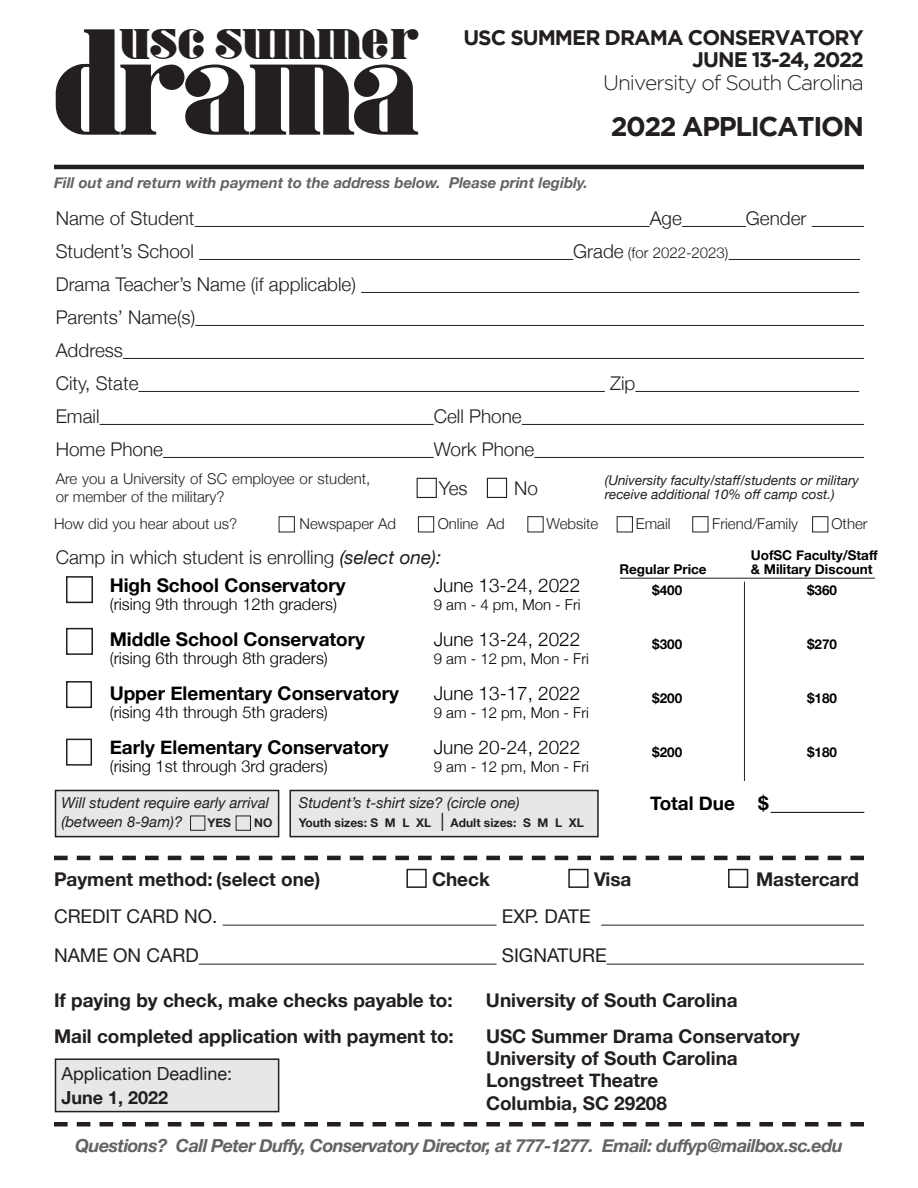
<style>
.page{position:relative;width:918px;height:1188px;background:#fff}
.page>*{position:absolute;margin:0;border:0;box-sizing:border-box;transform-origin:0 0}
.t1{font:900 39.9px "Kate";color:#231f20}
.t2{font:700 27px "Gotham";letter-spacing:-.05em;color:#231f20}
.t3{font:700 21px "Gotham";letter-spacing:-.045em;color:#231f20}
.t4{font:300 21px "Gotham";letter-spacing:-.05em;color:#231f20}
.t5{font:700 18.9px "Helvetica Neue";color:#231f20}
.t6{font:300 18.9px "Helvetica Neue";color:#231f20}
.t7{font:700 18.9px "Helvetica Neue";color:#000}
.t8{font:300 18.9px "Helvetica Neue";color:#000}
.t9{font:18.9px "Helvetica Neue";color:#231f20}
.t10{font:italic 700 18px "Helvetica Neue";letter-spacing:-.03em;color:#636366}
.t11{font:18px "Helvetica Neue";color:#231f20}
.t12{font:700 18px "Helvetica Neue";color:#231f20}
.t13{font:300 16.5px "Helvetica Neue";color:#000}
.t14{font:300 15px/18px "Helvetica Neue";color:#231f20}
.t15{font:italic 15px/19.5px "Helvetica Neue";color:#231f20}
.t16{font:italic 700 15px "Helvetica Neue";color:#636366}
.t17{font:300 15px "Helvetica Neue";color:#000}
.t18{font:700 13.5px "Helvetica Neue";color:#000}
.t19{font:italic 13.5px/13.5px "Helvetica Neue";color:#231f20}
.t20{font:700 12px "Helvetica Neue";color:#231f20}
.s1{font-size:18.9px}
.s2{font-weight:400;font-style:italic}
.s3{font-size:18px}
</style>
<div class="page">
<hr style="left:223px;top:925px;width:274px;height:1px;background:#231f20">
<hr style="left:601px;top:925px;width:263px;height:1px;background:#231f20">
<hr style="left:199px;top:964px;width:298px;height:1px;background:#231f20">
<hr style="left:607px;top:964px;width:257px;height:1px;background:#231f20">
<hr style="left:195px;top:226px;width:455px;height:1px;background:#231f20">
<hr style="left:682px;top:226px;width:64px;height:1px;background:#231f20">
<hr style="left:812px;top:226px;width:52px;height:1px;background:#231f20">
<hr style="left:199px;top:259px;width:374px;height:1px;background:#231f20">
<hr style="left:729px;top:259px;width:131px;height:1px;background:#231f20">
<hr style="left:361px;top:292px;width:498px;height:1px;background:#231f20">
<hr style="left:195px;top:325px;width:669px;height:1px;background:#231f20">
<hr style="left:123px;top:358px;width:741px;height:1px;background:#231f20">
<hr style="left:138px;top:391px;width:467px;height:1px;background:#231f20">
<hr style="left:635px;top:391px;width:224px;height:1px;background:#231f20">
<hr style="left:100px;top:424px;width:334px;height:1px;background:#231f20">
<hr style="left:522px;top:424px;width:342px;height:1px;background:#231f20">
<hr style="left:163px;top:457px;width:271px;height:1px;background:#231f20">
<hr style="left:534px;top:457px;width:330px;height:1px;background:#231f20">
<div style="left:66px;top:576px;width:27px;height:27px;border:2px solid #231f20"></div>
<div style="left:417px;top:478px;width:20px;height:20px;border:1px solid #231f20"></div>
<div style="left:279px;top:516px;width:16px;height:16px;border:1px solid #231f20"></div>
<div style="left:418px;top:516px;width:16px;height:16px;border:1px solid #231f20"></div>
<div style="left:617px;top:516px;width:16px;height:16px;border:1px solid #231f20"></div>
<div style="left:692px;top:516px;width:16px;height:16px;border:1px solid #231f20"></div>
<div style="left:812px;top:516px;width:16px;height:16px;border:1px solid #231f20"></div>
<div style="left:487px;top:478px;width:20px;height:20px;border:1px solid #231f20"></div>
<div style="left:66px;top:628px;width:27px;height:27px;border:2px solid #231f20"></div>
<div style="left:66px;top:681px;width:26px;height:27px;border:2px solid #231f20"></div>
<div style="left:66px;top:739px;width:26px;height:27px;border:2px solid #231f20"></div>
<div style="left:406px;top:869px;width:21px;height:19px;border:2px solid #231f20"></div>
<div style="left:568px;top:869px;width:21px;height:19px;border:2px solid #231f20"></div>
<div style="left:728px;top:869px;width:20px;height:19px;border:2px solid #231f20"></div>
<hr style="left:54px;top:165px;width:810px;height:4px;background:#231f20">
<svg style="left:54px;top:856px;width:810px;height:4px"></svg>
<svg style="left:54px;top:1122px;width:810px;height:4px"></svg>
<div style="left:56px;top:1059px;width:223px;height:53px;background:#e6e7e9"></div>
<div style="left:55px;top:1058px;width:224px;height:54px;border:2px solid #231f20"></div>
<div style="left:56px;top:790px;width:223px;height:47px;background:#e6e7e9"></div>
<div style="left:55px;top:790px;width:224px;height:47px;border:2px solid #231f20"></div>
<div style="left:290px;top:790px;width:308px;height:47px;background:#e6e7e9"></div>
<div style="left:290px;top:790px;width:309px;height:47px;border:2px solid #231f20"></div>
<div style="left:190px;top:816px;width:15px;height:15px;border:1px solid #231f20"></div>
<div style="left:236px;top:816px;width:15px;height:15px;border:1px solid #231f20"></div>
<hr style="left:771px;top:812px;width:93px;height:1px;background:#000">
<hr style="left:620px;top:578px;width:255px;height:1px;background:#231f20">
<hr style="left:744px;top:582px;width:1px;height:199px;background:#231f20">
<svg style="left:56px;top:29px;width:362px;height:106px"></svg>
<h1 class="t1" style="left:120px;top:22px;width:300px">USC SUMMER</h1>
<p class="t3" style="left:463px;top:25px;width:402px">USC SUMMER DRAMA CONSERVATORY</p>
<p class="t3" style="left:692px;top:48px;width:173px">JUNE 13-24, 2022</p>
<p class="t4" style="left:603px;top:71px;width:262px">University of South Carolina</p>
<p class="t2" style="left:611px;top:111px;width:255px">2022 APPLICATION</p>
<p class="t16" style="left:54px;top:171px;width:535px">Fill out and return with payment to the address below. Please print legibly.</p>
<p class="t6" style="left:56px;top:203px;width:140px">Name of Student</p>
<p class="t6" style="left:650px;top:203px;width:34px">Age</p>
<p class="t6" style="left:746px;top:203px;width:62px">Gender</p>
<p class="t6" style="left:56px;top:236px;width:140px">Student’s School</p>
<p class="t14" style="left:573px;top:242px;width:157px"><span class="s1">Grade</span> (for 2022-2023)</p>
<p class="t6" style="left:56px;top:269px;width:302px">Drama Teacher’s Name (if applicable)</p>
<p class="t6" style="left:56px;top:302px;width:141px">Parents’ Name(s)</p>
<p class="t6" style="left:56px;top:335px;width:69px">Address</p>
<p class="t6" style="left:56px;top:368px;width:84px">City, State</p>
<p class="t6" style="left:610px;top:368px;width:27px">Zip</p>
<p class="t6" style="left:56px;top:401px;width:45px">Email</p>
<p class="t6" style="left:434px;top:401px;width:90px">Cell Phone</p>
<p class="t6" style="left:56px;top:434px;width:109px">Home Phone</p>
<p class="t6" style="left:434px;top:434px;width:102px">Work Phone</p>
<p class="t6" style="left:439px;top:473px;width:30px">Yes</p>
<p class="t6" style="left:514px;top:473px;width:25px">No</p>
<p class="t14" style="left:56px;top:469px;width:316px">Are you a University of SC employee or student, or member of the military?</p>
<p class="t19" style="left:605px;top:474px;width:256px">(University faculty/staff/students or military receive additional 10% off camp cost.)</p>
<p class="t14" style="left:54px;top:514px;width:185px">How did you hear about us?</p>
<p class="t14" style="left:300px;top:514px;width:98px">Newspaper Ad</p>
<p class="t14" style="left:438px;top:514px;width:68px">Online Ad</p>
<p class="t14" style="left:546px;top:514px;width:53px">Website</p>
<p class="t14" style="left:636px;top:514px;width:36px">Email</p>
<p class="t14" style="left:712px;top:514px;width:87px">Friend/Family</p>
<p class="t14" style="left:832px;top:514px;width:38px">Other</p>
<p class="t6" style="left:56px;top:542px;width:387px">Camp in which student is enrolling <span class="s2">(select one):</span></p>
<p class="t7" style="left:110px;top:571px;width:238px">High School Conservatory</p>
<p class="t8" style="left:434px;top:570px;width:148px">June 13-24, 2022</p>
<p class="t13" style="left:110px;top:591px;width:229px">(rising 9th through 12th graders)</p>
<p class="t17" style="left:434px;top:593px;width:148px">9 am - 4 pm, Mon - Fri</p>
<p class="t7" style="left:110px;top:625px;width:257px">Middle School Conservatory</p>
<p class="t8" style="left:434px;top:624px;width:148px">June 13-24, 2022</p>
<p class="t13" style="left:110px;top:645px;width:220px">(rising 6th through 8th graders)</p>
<p class="t17" style="left:434px;top:647px;width:157px">9 am - 12 pm, Mon - Fri</p>
<p class="t7" style="left:110px;top:679px;width:291px">Upper Elementary Conservatory</p>
<p class="t8" style="left:434px;top:678px;width:148px">June 13-17, 2022</p>
<p class="t13" style="left:110px;top:699px;width:220px">(rising 4th through 5th graders)</p>
<p class="t17" style="left:434px;top:701px;width:157px">9 am - 12 pm, Mon - Fri</p>
<p class="t7" style="left:110px;top:733px;width:281px">Early Elementary Conservatory</p>
<p class="t8" style="left:434px;top:732px;width:148px">June 20-24, 2022</p>
<p class="t13" style="left:110px;top:753px;width:219px">(rising 1st through 3rd graders)</p>
<p class="t17" style="left:434px;top:755px;width:157px">9 am - 12 pm, Mon - Fri</p>
<p class="t18" style="left:751px;top:545px;width:128px">UofSC Faculty/Staff</p>
<p class="t18" style="left:751px;top:558px;width:123px">&amp; Military Discount</p>
<p class="t18" style="left:619px;top:558px;width:89px">Regular Price</p>
<p class="t18" style="left:652px;top:579px;width:32px">$400</p>
<p class="t18" style="left:807px;top:579px;width:32px">$360</p>
<p class="t18" style="left:652px;top:633px;width:32px">$300</p>
<p class="t18" style="left:807px;top:633px;width:32px">$270</p>
<p class="t18" style="left:652px;top:687px;width:32px">$200</p>
<p class="t18" style="left:807px;top:687px;width:32px">$180</p>
<p class="t18" style="left:652px;top:741px;width:32px">$200</p>
<p class="t18" style="left:807px;top:741px;width:32px">$180</p>
<p class="t15" style="left:62px;top:794px;width:209px">Will student require early arrival (between 8-9am)?</p>
<p class="t20" style="left:207px;top:814px;width:25px">YES</p>
<p class="t20" style="left:254px;top:814px;width:20px">NO</p>
<p class="t15" style="left:299px;top:794px;width:222px">Student’s t-shirt size? (circle one)</p>
<p class="t20" style="left:299px;top:814px;width:287px">Youth sizes: S M L XL <span class="s3">|</span> Adult sizes: S M L XL</p>
<p class="t7" style="left:650px;top:789px;width:120px">Total Due $</p>
<p class="t5" style="left:54px;top:864px;width:268px">Payment method: (select one)</p>
<p class="t5" style="left:432px;top:864px;width:59px">Check</p>
<p class="t5" style="left:594px;top:864px;width:39px">Visa</p>
<p class="t5" style="left:756px;top:864px;width:105px">Mastercard</p>
<p class="t9" style="left:54px;top:903px;width:165px">CREDIT CARD NO.</p>
<p class="t9" style="left:502px;top:903px;width:90px">EXP. DATE</p>
<p class="t9" style="left:54px;top:942px;width:146px">NAME ON CARD</p>
<p class="t9" style="left:502px;top:942px;width:106px">SIGNATURE</p>
<p class="t5" style="left:54px;top:985px;width:400px">If paying by check, make checks payable to:</p>
<p class="t5" style="left:486px;top:985px;width:253px">University of South Carolina</p>
<p class="t5" style="left:54px;top:1021px;width:401px">Mail completed application with payment to:</p>
<p class="t5" style="left:486px;top:1021px;width:315px">USC Summer Drama Conservatory</p>
<p class="t5" style="left:486px;top:1044px;width:253px">University of South Carolina</p>
<p class="t5" style="left:486px;top:1066px;width:174px">Longstreet Theatre</p>
<p class="t5" style="left:486px;top:1088px;width:182px">Columbia, SC 29208</p>
<p class="t11" style="left:62px;top:1060px;width:172px">Application Deadline:</p>
<p class="t12" style="left:62px;top:1083px;width:108px">June 1, 2022</p>
<p class="t10" style="left:75px;top:1131px;width:769px">Questions? Call Peter Duffy, Conservatory Director, at 777-1277. Email: duffyp@mailbox.sc.edu</p>
</div>
